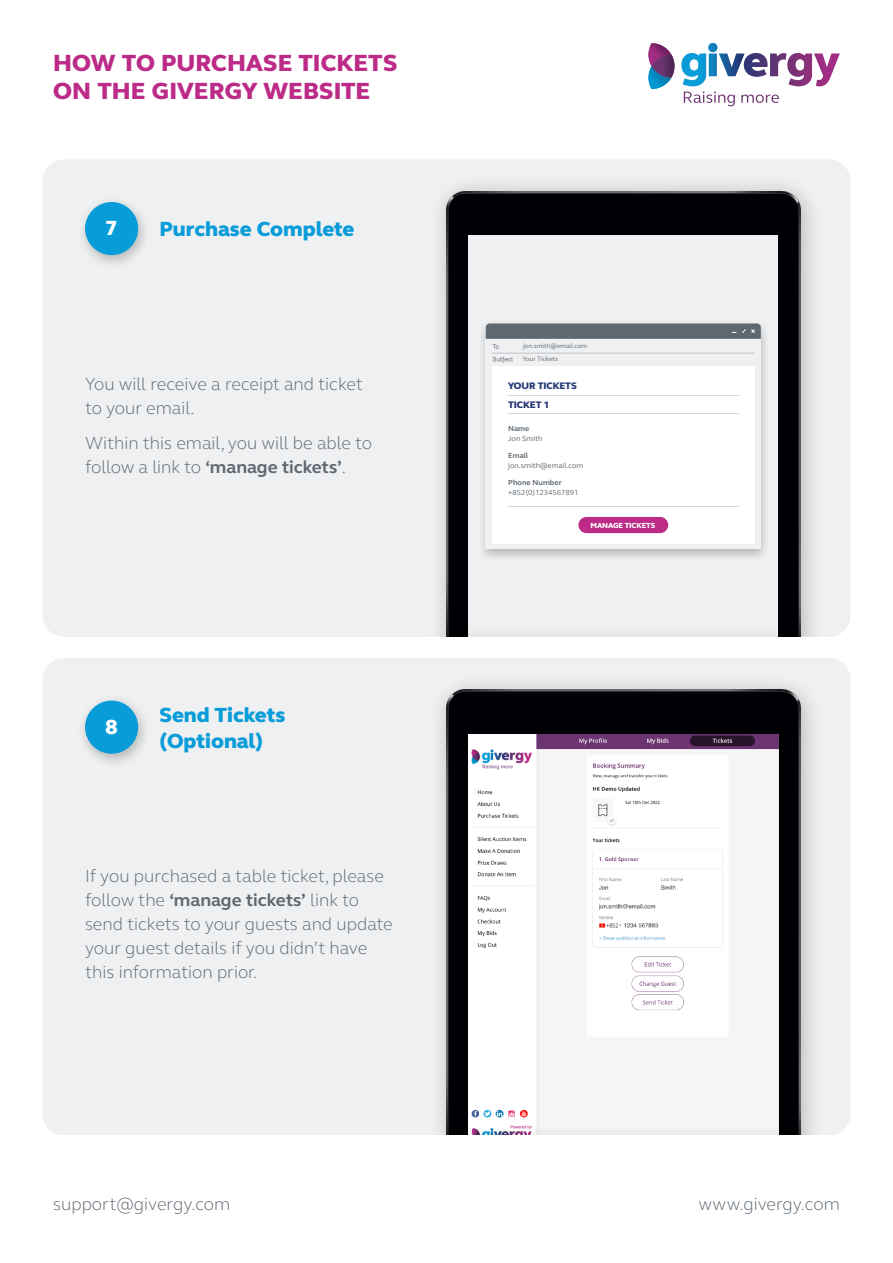
<style>
.page{position:relative;width:893px;height:1263px;background:#fff}
.page>*{position:absolute;margin:0;border:0;box-sizing:border-box;transform-origin:0 0}
.t1{font:800 24px/28.2px "FS Elliot Pro";letter-spacing:.005em;color:#bc2b87}
.t2{font:800 21px/25.2px "FS Elliot Pro";color:#089dd9}
.t3{font:800 21px "FS Elliot Pro";color:#fff}
.t4{font:300 18px/24px "FS Elliot Pro";color:#5e6871}
.t5{font:800 9.75px/18.3px "FS Elliot Pro";letter-spacing:-.01em;color:#243776}
.t6{font:7.5px "FS Elliot Pro";color:#5e6871}
.t7{font:700 7.5px "FS Elliot Pro";color:#5e6871}
.t8{font:800 7.5px "FS Elliot Pro";letter-spacing:-.01em;color:#fff}
.t9{font:6.45px/12.9px "FS Elliot Pro";color:#5e6871}
.s1{font-weight:700}
</style>
<div class="page">
<svg style="left:648px;top:43px;width:26px;height:46px"></svg>
<svg style="left:681px;top:43px;width:159px;height:63px"></svg>
<div style="left:43px;top:159px;width:807px;height:478px;background:#eff0f1;border-radius:21px"></div>
<div style="left:429px;top:174px;width:395px;height:463px;background:#000;opacity:.25"></div>
<img style="left:446px;top:191px;width:354px;height:435px">
<div style="left:43px;top:658px;width:807px;height:477px;background:#eff0f1;border-radius:21px"></div>
<div style="left:429px;top:672px;width:395px;height:463px;background:#000;opacity:.25"></div>
<img style="left:446px;top:690px;width:354px;height:435px">
<div style="left:468px;top:236px;width:310px;height:401px;background:#eff0f1"></div>
<div style="left:477px;top:319px;width:293px;height:243px;background:#000;opacity:.25"></div>
<div style="left:486px;top:339px;width:275px;height:210px;background:#eff0f1"></div>
<svg style="left:486px;top:323px;width:275px;height:26px"></svg>
<svg style="left:493px;top:357px;width:20px;height:6px"></svg>
<div style="left:492px;top:366px;width:263px;height:178px;background:#fff"></div>
<div style="left:578px;top:517px;width:90px;height:16px;background:#bc2b87;border-radius:8px"></div>
<img style="left:468px;top:734px;width:310px;height:391px">
<svg style="left:446px;top:626px;width:354px;height:11px"></svg>
<svg style="left:446px;top:1125px;width:354px;height:10px"></svg>
<div style="left:76px;top:693px;width:76px;height:76px;background:#000;opacity:.25"></div>
<div style="left:85px;top:701px;width:53px;height:53px;background:#089dd9;border-radius:50%"></div>
<div style="left:76px;top:195px;width:76px;height:76px;background:#000;opacity:.25"></div>
<div style="left:85px;top:202px;width:53px;height:53px;background:#089dd9;border-radius:50%"></div>
<h1 class="t1" style="left:53px;top:49px;width:346px">HOW TO PURCHASE TICKETS<br>ON THE GIVERGY WEBSITE</h1>
<p class="t3" style="left:106px;top:214px;width:14px">7</p>
<p class="t2" style="left:159px;top:217px;width:196px">Purchase Complete</p>
<p class="t4" style="left:85px;top:371px;width:279px">You will receive a receipt and ticket to your email.</p>
<p class="t4" style="left:85px;top:430px;width:288px">Within this email, you will be able to follow a link to <span class="s1">‘manage tickets’</span>.</p>
<p class="t3" style="left:106px;top:713px;width:14px">8</p>
<p class="t2" style="left:159px;top:703px;width:128px">Send Tickets (Optional)</p>
<p class="t4" style="left:85px;top:863px;width:309px">If you purchased a table ticket, please follow the <span class="s1">‘manage tickets’</span> link to send tickets to your guests and update your guest details if you didn’t have this information prior.</p>
<p class="t9" style="left:522px;top:340px;width:66px">jon.smith@email.com<br>Your Tickets</p>
<p class="t5" style="left:508px;top:377px;width:70px">YOUR TICKETS<br>TICKET 1</p>
<p class="t7" style="left:508px;top:423px;width:23px">Name</p>
<p class="t6" style="left:508px;top:434px;width:36px">Jon Smith</p>
<p class="t7" style="left:508px;top:450px;width:21px">Email</p>
<p class="t6" style="left:508px;top:461px;width:77px">jon.smith@email.com</p>
<p class="t7" style="left:508px;top:477px;width:55px">Phone Number</p>
<p class="t6" style="left:508px;top:488px;width:72px">+852(0)1234567891</p>
<p class="t8" style="left:590px;top:520px;width:66px">MANAGE TICKETS</p>
<p class="t4" style="left:53px;top:1191px;width:179px">support@givergy.com</p>
<p class="t4" style="left:698px;top:1191px;width:143px">www.givergy.com</p>
</div>
